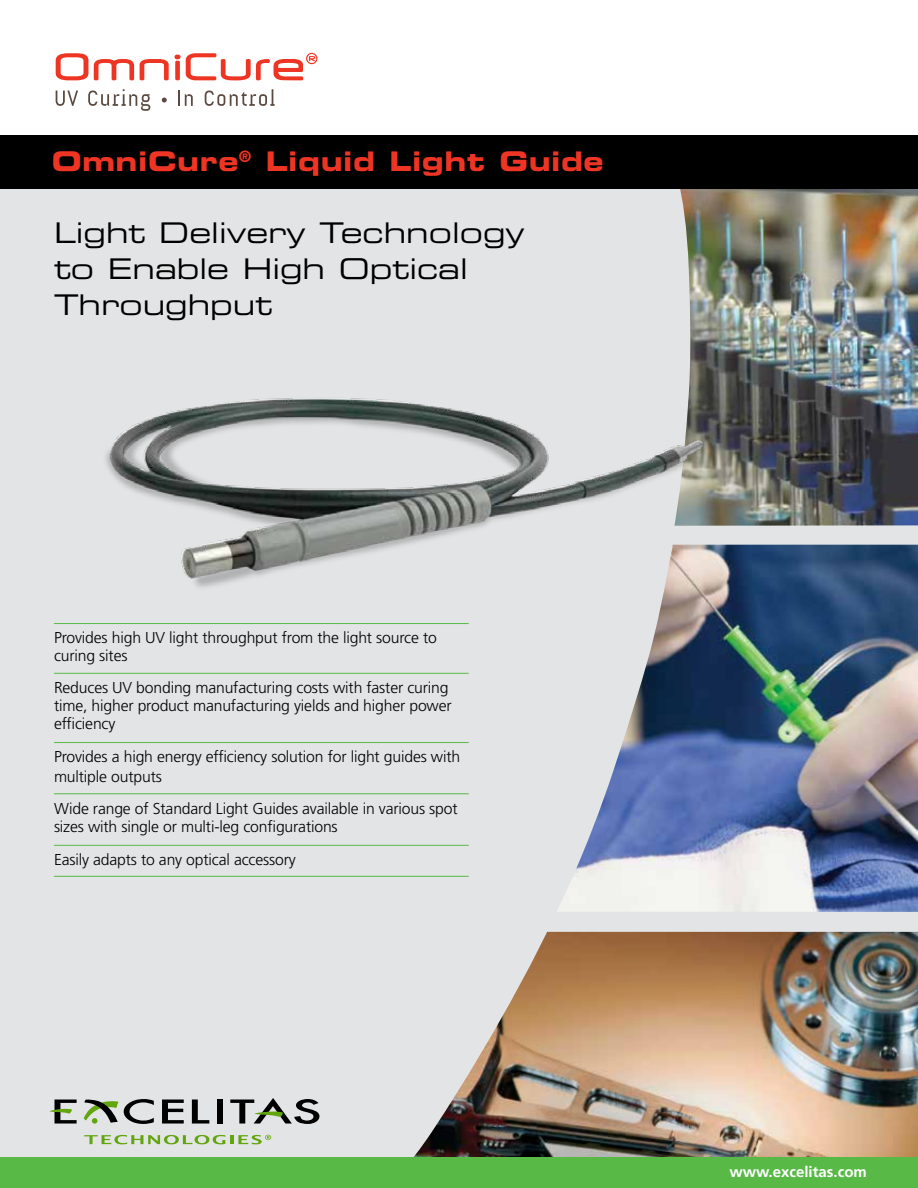
<style>
.page{position:relative;width:918px;height:1188px;background:#fff}
.page>*{position:absolute;margin:0;border:0;box-sizing:border-box;transform-origin:0 0}
.t1{font:28.5px/36px "Eurostile LT Std Ex 2";color:#000}
.t2{font:27px "Eurostile LT Std Bold Ex 2";letter-spacing:.02em;color:#ee3524}
.t3{font:300 15.75px/18px "Frutiger LT Std";letter-spacing:-.01em;color:#000}
.t4{font:700 15px "Frutiger LT Std";color:#fff}
</style>
<div class="page">
<div style="left:0;top:182px;width:918px;height:1006px;background:#e3e4e5"></div>
<hr style="left:54px;top:623px;width:415px;height:1px;background:#58b947">
<hr style="left:54px;top:673px;width:415px;height:1px;background:#58b947">
<hr style="left:54px;top:742px;width:415px;height:1px;background:#58b947">
<hr style="left:54px;top:793px;width:415px;height:1px;background:#58b947">
<hr style="left:54px;top:845px;width:415px;height:1px;background:#58b947">
<hr style="left:54px;top:876px;width:415px;height:1px;background:#58b947">
<svg style="left:56px;top:53px;width:32px;height:27px"></svg>
<svg style="left:94px;top:59px;width:40px;height:21px"></svg>
<svg style="left:140px;top:53px;width:177px;height:27px"></svg>
<svg style="left:56px;top:91px;width:22px;height:15px"></svg>
<svg style="left:88px;top:89px;width:62px;height:22px"></svg>
<svg style="left:162px;top:98px;width:5px;height:5px"></svg>
<svg style="left:178px;top:91px;width:15px;height:15px"></svg>
<svg style="left:205px;top:89px;width:70px;height:17px"></svg>
<svg style="left:162px;top:1100px;width:22px;height:24px"></svg>
<svg style="left:192px;top:1100px;width:17px;height:24px"></svg>
<div style="left:217px;top:1100px;width:6px;height:24px;background:#000"></div>
<svg style="left:84px;top:1099px;width:70px;height:25px"></svg>
<svg style="left:50px;top:1100px;width:27px;height:24px"></svg>
<svg style="left:230px;top:1098px;width:89px;height:26px"></svg>
<svg style="left:84px;top:1135px;width:187px;height:9px"></svg>
<img style="left:557px;top:545px;width:361px;height:367px">
<img style="left:680px;top:189px;width:238px;height:337px">
<img style="left:402px;top:932px;width:516px;height:226px">
<div style="left:0;top:135px;width:918px;height:54px;background:#000"></div>
<div style="left:0;top:1158px;width:918px;height:30px;background:#58b947"></div>
<img style="left:105px;top:354px;width:628px;height:251px">
<h2 class="t2" style="left:52px;top:142px;width:553px">OmniCure<sup>®</sup> Liquid Light Guide</h2>
<h1 class="t1" style="left:54px;top:214px;width:472px">Light Delivery Technology to Enable High Optical<br>Throughput</h1>
<p class="t3" style="left:54px;top:629px;width:384px">Provides high UV light throughput from the light source to curing sites</p>
<p class="t3" style="left:54px;top:679px;width:399px">Reduces UV bonding manufacturing costs with faster curing time, higher product manufacturing yields and higher power efficiency</p>
<p class="t3" style="left:54px;top:747px;width:408px;line-height:19.5px">Provides a high energy efficiency solution for light guides with multiple outputs</p>
<p class="t3" style="left:54px;top:799px;width:405px">Wide range of Standard Light Guides available in various spot sizes with single or multi-leg configurations</p>
<p class="t3" style="left:54px;top:851px;width:243px">Easily adapts to any optical accessory</p>
<p class="t4" style="left:729px;top:1163px;width:139px">www.excelitas.com</p>
</div>
